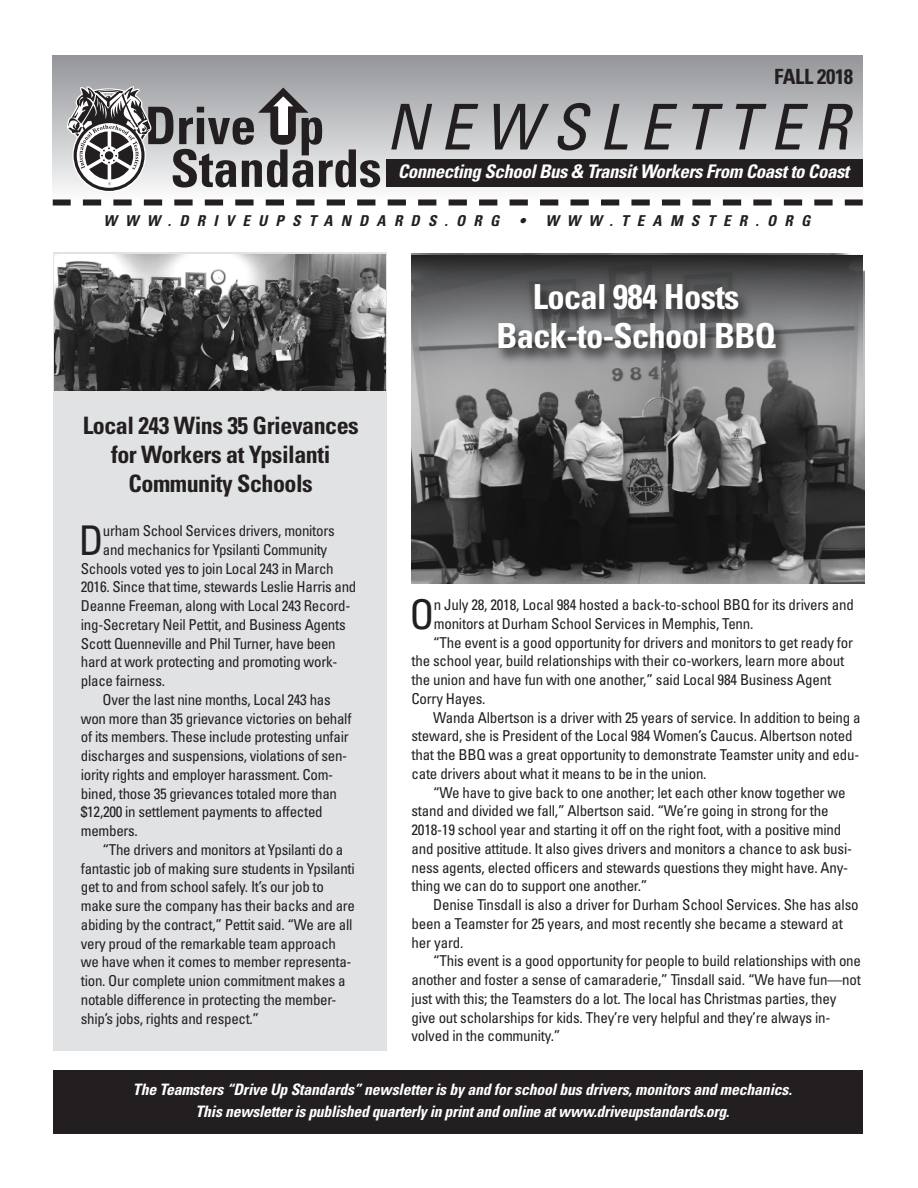
<style>
.page{position:relative;width:918px;height:1188px;background:#fff}
.page>*{position:absolute;margin:0;border:0;box-sizing:border-box;transform-origin:0 0}
.t1{font:italic condensed 63.15px "Univers";letter-spacing:.19em;color:#231f20}
.t2{font:condensed 40.95px "Univers";color:#231f20}
.t3{font:700 condensed 34.5px/39px "Univers";letter-spacing:-.02em;color:#fff;text-align:center}
.t4{font:700 condensed 24px/28.8px "Univers";letter-spacing:-.02em;color:#231f20;text-align:center}
.t5{font:700 condensed 21px "Univers";letter-spacing:-.02em;color:#231f20}
.t6{font:italic 700 condensed 18.75px "Univers";letter-spacing:-.02em;color:#fff}
.t7{font:italic 700 condensed 15.75px/22.5px "Univers";letter-spacing:-.01em;color:#fff;text-align:center}
.t8{font:condensed 15px "Univers";letter-spacing:-.015em;color:#231f20}
.t9{font:italic 700 condensed 15px "Univers";letter-spacing:.55em;color:#231f20}
</style>
<div class="page">
<img style="left:411px;top:254px;width:453px;height:330px">
<div style="left:53px;top:253px;width:333px;height:798px;background:#e1e2e4"></div>
<div style="left:53px;top:55px;width:810px;height:144px;background:linear-gradient(to bottom,#939499,#f9f9fa)"></div>
<div style="left:386px;top:159px;width:477px;height:28px;background:#231f20"></div>
<svg style="left:82px;top:200px;width:763px;height:6px"></svg>
<div style="left:53px;top:200px;width:18px;height:6px;background:#231f20"></div>
<div style="left:845px;top:200px;width:18px;height:6px;background:#231f20"></div>
<div style="left:53px;top:1070px;width:810px;height:64px;background:#231f20"></div>
<svg style="left:67px;top:86px;width:313px;height:106px;background:#9b9a9c"></svg>
<img style="left:54px;top:254px;width:331px;height:137px">
<svg style="left:411px;top:255px;width:452px;height:19px;background:#353334"></svg>
<img style="left:411px;top:274px;width:454px;height:206px">
<h3 class="t5" style="left:774px;top:69px;width:81px">FALL 2018</h3>
<h1 class="t1" style="left:386px;top:104px;width:464px">NEWSLETTER</h1>
<p class="t6" style="left:398px;top:164px;width:453px">Connecting School Bus &amp; Transit Workers From Coast to Coast</p>
<p class="t9" style="left:104px;top:215px;width:397px">WWW.DRIVEUPSTANDARDS.ORG</p>
<p class="t9" style="left:519px;top:215px;width:293px">• WWW.TEAMSTER.ORG</p>
<h3 class="t4" style="left:83px;top:413px;width:278px">Local 243 Wins 35 Grievances for Workers at Ypsilanti<br>Community Schools</h3>
<h2 class="t2" style="left:79px;top:525px;width:27px">D</h2>
<p class="t8" style="left:103px;top:525px;width:233px">urham School Services drivers, monitors</p>
<p class="t8" style="left:103px;top:544px;width:226px">and mechanics for Ypsilanti Community</p>
<p class="t8" style="left:81px;top:563px;width:254px">Schools voted yes to join Local 243 in March</p>
<p class="t8" style="left:81px;top:581px;width:277px">2016. Since that time, stewards Leslie Harris and</p>
<p class="t8" style="left:81px;top:600px;width:271px">Deanne Freeman, along with Local 243 Record-</p>
<p class="t8" style="left:81px;top:619px;width:266px">ing-Secretary Neil Pettit, and Business Agents</p>
<p class="t8" style="left:81px;top:638px;width:256px">Scott Quenneville and Phil Turner, have been</p>
<p class="t8" style="left:81px;top:656px;width:258px">hard at work protecting and promoting work-</p>
<p class="t8" style="left:81px;top:675px;width:86px">place fairness.</p>
<p class="t8" style="left:103px;top:694px;width:230px">Over the last nine months, Local 243 has</p>
<p class="t8" style="left:81px;top:713px;width:272px">won more than 35 grievance victories on behalf</p>
<p class="t8" style="left:81px;top:731px;width:269px">of its members. These include protesting unfair</p>
<p class="t8" style="left:81px;top:750px;width:268px">discharges and suspensions, violations of sen-</p>
<p class="t8" style="left:81px;top:769px;width:254px">iority rights and employer harassment. Com-</p>
<p class="t8" style="left:81px;top:788px;width:258px">bined, those 35 grievances totaled more than</p>
<p class="t8" style="left:81px;top:806px;width:243px">$12,200 in settlement payments to affected</p>
<p class="t8" style="left:81px;top:825px;width:59px">members.</p>
<p class="t8" style="left:103px;top:844px;width:242px">“The drivers and monitors at Ypsilanti do a</p>
<p class="t8" style="left:81px;top:863px;width:275px">fantastic job of making sure students in Ypsilanti</p>
<p class="t8" style="left:81px;top:881px;width:245px">get to and from school safely. It’s our job to</p>
<p class="t8" style="left:81px;top:900px;width:276px">make sure the company has their backs and are</p>
<p class="t8" style="left:81px;top:919px;width:273px">abiding by the contract,” Pettit said. “We are all</p>
<p class="t8" style="left:81px;top:938px;width:257px">very proud of the remarkable team approach</p>
<p class="t8" style="left:81px;top:956px;width:272px">we have when it comes to member representa-</p>
<p class="t8" style="left:81px;top:975px;width:266px">tion. Our complete union commitment makes a</p>
<p class="t8" style="left:81px;top:994px;width:257px">notable difference in protecting the member-</p>
<p class="t8" style="left:81px;top:1013px;width:180px">ship’s jobs, rights and respect.”</p>
<h3 class="t3" style="left:496px;top:280px;width:281px">Local 984 Hosts<br>Back-to-School BBQ</h3>
<h2 class="t2" style="left:409px;top:599px;width:27px">O</h2>
<p class="t8" style="left:434px;top:599px;width:422px">n July 28, 2018, Local 984 hosted a back-to-school BBQ for its drivers and</p>
<p class="t8" style="left:434px;top:618px;width:321px">monitors at Durham School Services in Memphis, Tenn.</p>
<p class="t8" style="left:433px;top:637px;width:422px">“The event is a good opportunity for drivers and monitors to get ready for</p>
<p class="t8" style="left:411px;top:655px;width:434px">the school year, build relationships with their co-workers, learn more about</p>
<p class="t8" style="left:411px;top:674px;width:421px">the union and have fun with one another,” said Local 984 Business Agent</p>
<p class="t8" style="left:411px;top:693px;width:76px">Corry Hayes.</p>
<p class="t8" style="left:433px;top:712px;width:429px">Wanda Albertson is a driver with 25 years of service. In addition to being a</p>
<p class="t8" style="left:411px;top:730px;width:443px">steward, she is President of the Local 984 Women’s Caucus. Albertson noted</p>
<p class="t8" style="left:411px;top:749px;width:449px">that the BBQ was a great opportunity to demonstrate Teamster unity and edu-</p>
<p class="t8" style="left:411px;top:768px;width:297px">cate drivers about what it means to be in the union.</p>
<p class="t8" style="left:433px;top:787px;width:414px">“We have to give back to one another; let each other know together we</p>
<p class="t8" style="left:411px;top:805px;width:419px">stand and divided we fall,” Albertson said. “We’re going in strong for the</p>
<p class="t8" style="left:411px;top:824px;width:431px">2018-19 school year and starting it off on the right foot, with a positive mind</p>
<p class="t8" style="left:411px;top:843px;width:442px">and positive attitude. It also gives drivers and monitors a chance to ask busi-</p>
<p class="t8" style="left:411px;top:862px;width:438px">ness agents, elected officers and stewards questions they might have. Any-</p>
<p class="t8" style="left:411px;top:880px;width:237px">thing we can do to support one another.”</p>
<p class="t8" style="left:433px;top:899px;width:427px">Denise Tinsdall is also a driver for Durham School Services. She has also</p>
<p class="t8" style="left:411px;top:918px;width:433px">been a Teamster for 25 years, and most recently she became a steward at</p>
<p class="t8" style="left:411px;top:937px;width:54px">her yard.</p>
<p class="t8" style="left:433px;top:955px;width:430px">“This event is a good opportunity for people to build relationships with one</p>
<p class="t8" style="left:411px;top:974px;width:451px">another and foster a sense of camaraderie,” Tinsdall said. “We have fun—not</p>
<p class="t8" style="left:411px;top:993px;width:426px">just with this; the Teamsters do a lot. The local has Christmas parties, they</p>
<p class="t8" style="left:411px;top:1012px;width:421px">give out scholarships for kids. They’re very helpful and they’re always in-</p>
<p class="t8" style="left:411px;top:1030px;width:150px">volved in the community.”</p>
<p class="t7" style="left:133px;top:1079px;width:660px">The Teamsters “Drive Up Standards” newsletter is by and for school bus drivers, monitors and mechanics.<br>This newsletter is published quarterly in print and online at www.driveupstandards.org.</p>
</div>
